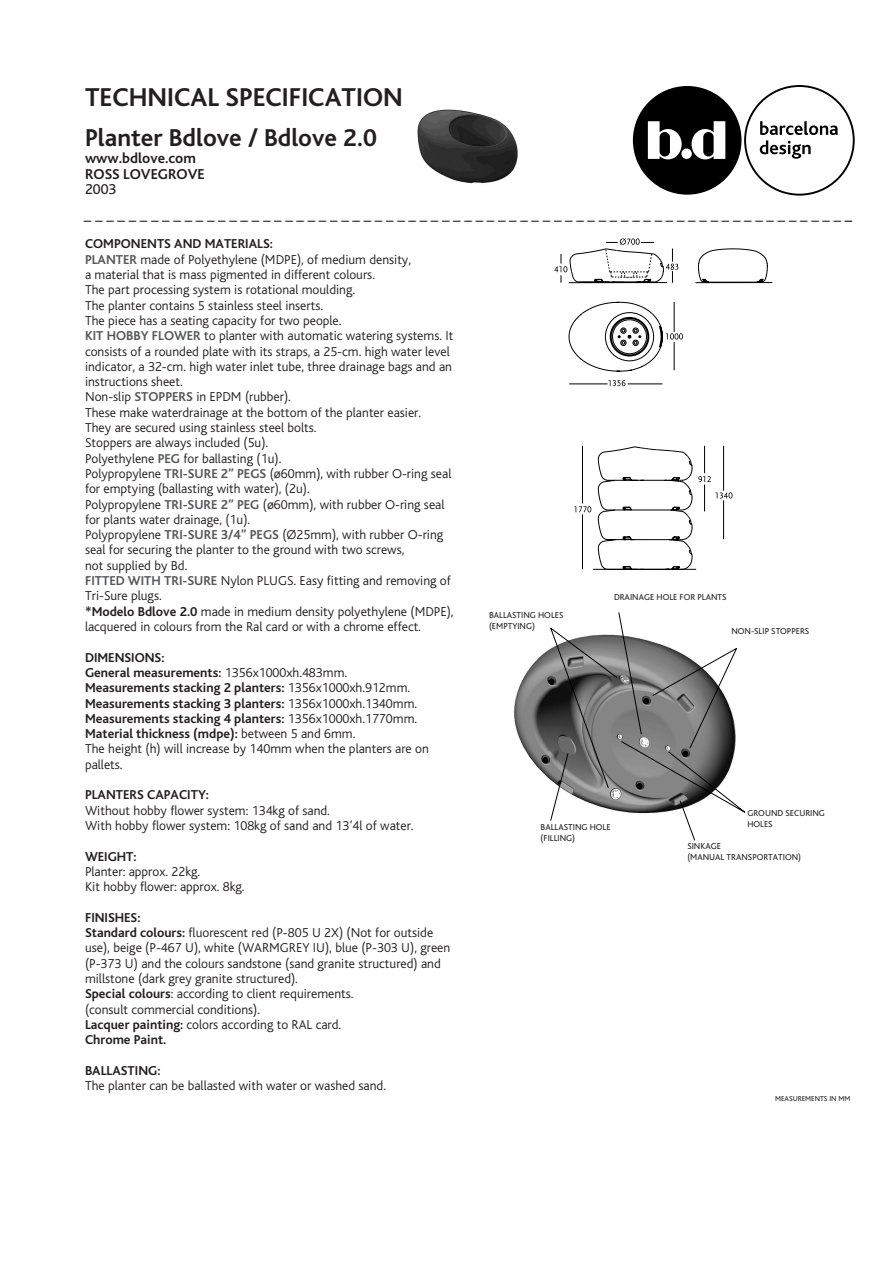
<style>
.page{position:relative;width:893px;height:1263px;background:#fff}
.page>*{position:absolute;margin:0;border:0;box-sizing:border-box;transform-origin:0 0}
.t1{font:700 27px "Bliss";color:#231f20}
.t2{font:700 25.5px "Bliss";color:#231f20}
.t3{font:15px "Bliss";color:#231f20}
.t4{font:700 15px "Bliss";color:#231f20}
.t5{font:300 13.5px/15.3px "Bliss";color:#231f20}
.t6{font:700 13.5px "Bliss";color:#231f20}
.t7{font:9px/10.8px "Bliss";color:#231f20}
.t8{font:7.5px "Bliss";color:#231f20}
.s1{font-weight:500}
.s2{font-weight:700;color:#57585a}
.s3{font-weight:700}
.s4{font-weight:300}
</style>
<div class="page">
<div style="left:633px;top:86px;width:108px;height:109px;background:#000;border-radius:50%"></div>
<div style="left:681px;top:149px;width:11px;height:10px;background:#fff;border-radius:50%"></div>
<svg style="left:648px;top:121px;width:34px;height:38px"></svg>
<svg style="left:692px;top:121px;width:33px;height:38px"></svg>
<div style="left:744px;top:85px;width:111px;height:111px;border:2px solid #000;border-radius:50%"></div>
<svg style="left:760px;top:121px;width:78px;height:38px"></svg>
<hr style="left:593px;top:569px;width:103px;height:1px;background:#000">
<svg style="left:598px;top:451px;width:94px;height:119px"></svg>
<svg style="left:607px;top:248px;width:161px;height:310px"></svg>
<hr style="left:695px;top:282px;width:77px;height:1px;background:#000">
<hr style="left:628px;top:383px;width:34px;height:1px;background:#000">
<svg style="left:608px;top:380px;width:17px;height:6px"></svg>
<hr style="left:582px;top:514px;width:1px;height:55px;background:#000">
<svg style="left:574px;top:506px;width:17px;height:6px"></svg>
<hr style="left:723px;top:500px;width:1px;height:39px;background:#000">
<svg style="left:554px;top:238px;width:129px;height:134px"></svg>
<hr style="left:569px;top:383px;width:38px;height:1px;background:#000">
<svg style="left:698px;top:446px;width:34px;height:65px"></svg>
<hr style="left:582px;top:446px;width:1px;height:57px;background:#000">
<img style="left:514px;top:649px;width:36px;height:131px">
<svg style="left:550px;top:612px;width:195px;height:228px"></svg>
<img style="left:417px;top:109px;width:101px;height:75px">
<p class="t1" style="left:85px;top:83px;width:319px">TECHNICAL SPECIFICATION</p>
<p class="t2" style="left:85px;top:125px;width:293px">Planter Bdlove / Bdlove 2.0</p>
<p class="t4" style="left:85px;top:150px;width:112px">www.bdlove.com</p>
<p class="t4" style="left:85px;top:166px;width:121px">ROSS LOVEGROVE</p>
<p class="t3" style="left:85px;top:181px;width:33px">2003</p>
<p class="t3" style="left:84px;top:212px;width:770px">– – – – – – – – – – – – – – – – – – – – – – – – – – – – – – – – – – – – – – – – – – – – – – – – – – – – – – – – – – – – – – – – – – – – <span class="s1">–</span></p>
<p class="t6" style="left:85px;top:237px;width:189px">COMPONENTS AND MATERIALS:</p>
<p class="t5" style="left:85px;top:252px;width:327px"><span class="s2">PLANTER</span> made of Polyethylene (MDPE), of medium density,</p>
<p class="t5" style="left:85px;top:267px;width:291px">a material that is mass pigmented in different colours.</p>
<p class="t5" style="left:85px;top:283px;width:272px">The part processing system is rotational moulding.</p>
<p class="t5" style="left:85px;top:298px;width:240px">The planter contains 5 stainless steel inserts.</p>
<p class="t5" style="left:85px;top:313px;width:258px">The piece has a seating capacity for two people.</p>
<p class="t5" style="left:85px;top:328px;width:370px"><span class="s2">KIT HOBBY FLOWER</span> to planter with automatic watering systems. It consists of a rounded plate with its straps, a 25-cm. high water level indicator, a 32-cm. high water inlet tube, three drainage bags and an instructions sheet.</p>
<p class="t5" style="left:85px;top:390px;width:207px">Non-slip <span class="s2">STOPPERS</span> in EPDM (rubber).</p>
<p class="t5" style="left:85px;top:405px;width:338px">These make waterdrainage at the bottom of the planter easier.</p>
<p class="t5" style="left:85px;top:420px;width:233px">They are secured using stainless steel bolts.</p>
<p class="t5" style="left:85px;top:436px;width:185px">Stoppers are always included (5u).</p>
<p class="t5" style="left:85px;top:451px;width:198px">Polyethylene <span class="s2">PEG</span> for ballasting (1u).</p>
<p class="t5" style="left:85px;top:466px;width:368px">Polypropylene <span class="s2">TRI-SURE 2” PEGS</span> (ø60mm), with rubber O-ring seal for emptying (ballasting with water), (2u).</p>
<p class="t5" style="left:85px;top:497px;width:361px">Polypropylene <span class="s2">TRI-SURE 2” PEG</span> (ø60mm), with rubber O-ring seal for plants water drainage, (1u).</p>
<p class="t5" style="left:85px;top:527px;width:360px">Polypropylene <span class="s2">TRI-SURE 3/4” PEGS</span> (Ø25mm), with rubber O-ring seal for securing the planter to the ground with two screws,</p>
<p class="t5" style="left:85px;top:558px;width:104px">not supplied by Bd.</p>
<p class="t5" style="left:85px;top:573px;width:367px"><span class="s2">FITTED WITH TRI-SURE</span> Nylon PLUGS. Easy fitting and removing of<br>Tri-Sure plugs.</p>
<p class="t5" style="left:85px;top:604px;width:370px"><span class="s3">*Modelo Bdlove 2.0</span> made in medium density polyethylene (MDPE), lacquered in colours from the Ral card or with a chrome effect.</p>
<p class="t6" style="left:85px;top:650px;width:81px">DIMENSIONS:</p>
<p class="t6" style="left:85px;top:665px;width:264px">General measurements: <span class="s4">1356x1000xh.483mm.</span></p>
<p class="t6" style="left:85px;top:681px;width:327px">Measurements stacking 2 planters: <span class="s4">1356x1000xh.912mm.</span></p>
<p class="t6" style="left:85px;top:696px;width:334px">Measurements stacking 3 planters: <span class="s4">1356x1000xh.1340mm.</span></p>
<p class="t6" style="left:85px;top:711px;width:334px">Measurements stacking 4 planters: <span class="s4">1356x1000xh.1770mm.</span></p>
<p class="t6" style="left:85px;top:727px;width:272px">Material thickness (mdpe): <span class="s4">between 5 and 6mm.</span></p>
<p class="t5" style="left:85px;top:742px;width:345px">The height (h) will increase by 140mm when the planters are on pallets.</p>
<p class="t6" style="left:85px;top:788px;width:126px">PLANTERS CAPACITY:</p>
<p class="t5" style="left:85px;top:803px;width:246px">Without hobby flower system: 134kg of sand.</p>
<p class="t5" style="left:85px;top:818px;width:330px">With hobby flower system: 108kg of sand and 13’4l of water.</p>
<p class="t6" style="left:85px;top:849px;width:53px">WEIGHT:</p>
<p class="t5" style="left:85px;top:864px;width:117px">Planter: approx. 22kg.</p>
<p class="t5" style="left:85px;top:879px;width:161px">Kit hobby flower: approx. 8kg.</p>
<p class="t6" style="left:85px;top:910px;width:57px">FINISHES:</p>
<p class="t5" style="left:85px;top:925px;width:367px"><span class="s3">Standard colours:</span> fluorescent red (P-805 U 2X) (Not for outside use), beige (P-467 U), white (WARMGREY IU), blue (P-303 U), green (P-373 U) and the colours sandstone (sand granite structured) and millstone (dark grey granite structured).</p>
<p class="t5" style="left:85px;top:986px;width:270px"><span class="s3">Special colours</span>: according to client requirements.</p>
<p class="t5" style="left:85px;top:1002px;width:177px">(consult commercial conditions).</p>
<p class="t5" style="left:85px;top:1017px;width:258px"><span class="s3">Lacquer painting:</span> colors according to RAL card.</p>
<p class="t6" style="left:85px;top:1033px;width:83px">Chrome Paint.</p>
<p class="t6" style="left:85px;top:1063px;width:77px">BALLASTING:</p>
<p class="t5" style="left:85px;top:1078px;width:302px">The planter can be ballasted with water or washed sand.</p>
<p class="t7" style="left:489px;top:610px;width:76px">BALLASTING HOLES (EMPTYING)</p>
<p class="t7" style="left:614px;top:592px;width:114px">DRAINAGE HOLE FOR PLANTS</p>
<p class="t7" style="left:731px;top:626px;width:79px">NON-SLIP STOPPERS</p>
<p class="t7" style="left:541px;top:822px;width:71px">BALLASTING HOLE (FILLING)</p>
<p class="t7" style="left:747px;top:808px;width:79px">GROUND SECURING<br>HOLES</p>
<p class="t7" style="left:687px;top:841px;width:35px">SINKAGE</p>
<p class="t7" style="left:687px;top:851px;width:115px">(MANUAL TRANSPORTATION)</p>
<p class="t8" style="left:775px;top:1095px;width:77px">MEASUREMENTS IN MM</p>
</div>
